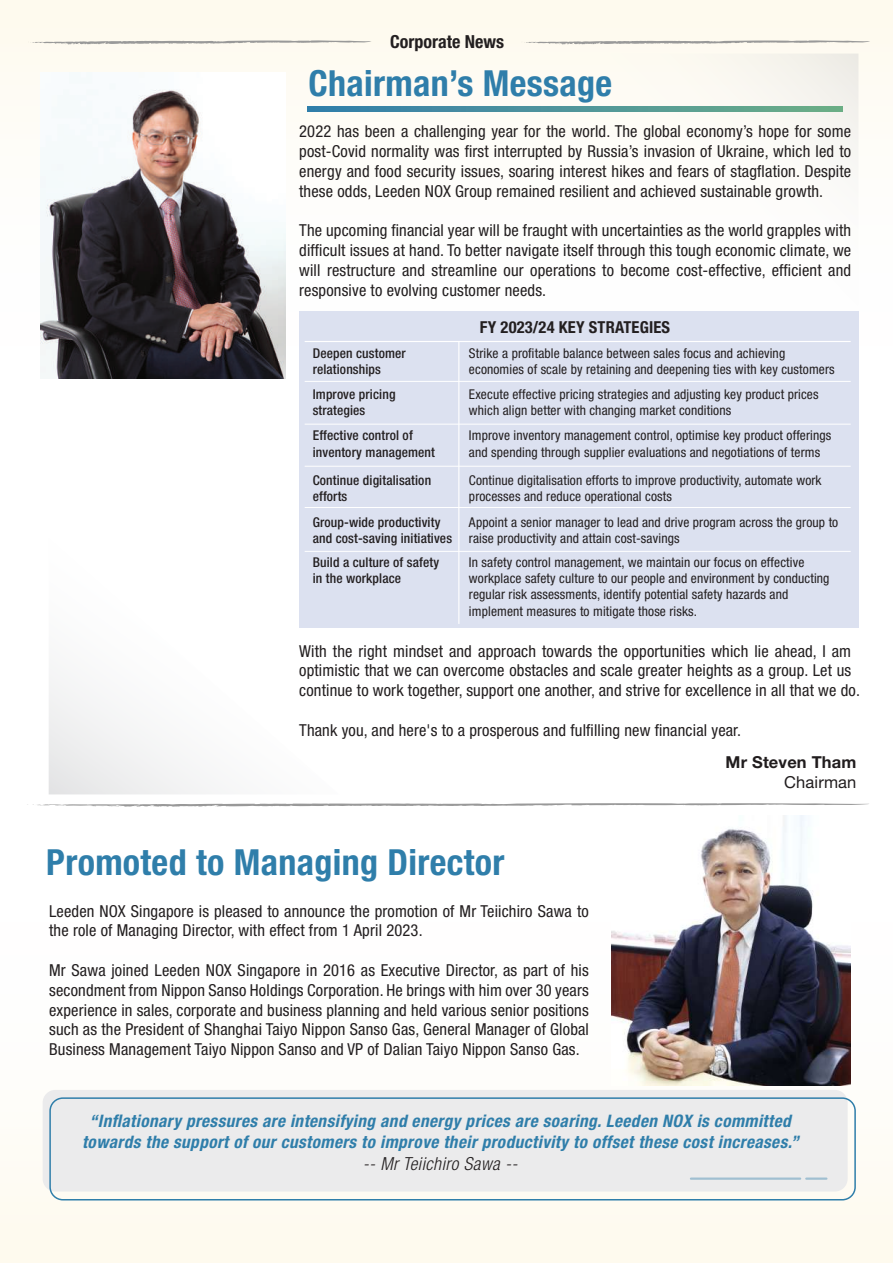
<style>
.page{position:relative;width:893px;height:1263px;background:#fff}
.page>*{position:absolute;margin:0;border:0;box-sizing:border-box;transform-origin:0 0}
.t1{font:700 condensed 36px "Helvetica Neue LT Pro";letter-spacing:.01em;color:#2f7eaa}
.t2{font:italic 300 condensed 18px "Helvetica Neue LT Pro";letter-spacing:.025em;color:#231f20}
.t3{font:700 condensed 18px "Helvetica Neue LT Pro";color:#231f20}
.t4{font:italic 700 condensed 17.25px/20.7px "Helvetica Neue LT Pro";letter-spacing:.025em;color:#2f7eaa;text-align:center}
.t5{font:condensed 16.5px/19.8px "Helvetica Neue LT Pro";letter-spacing:.01em;color:#231f20;text-align:justify}
.t6{font:700 condensed 16.5px "Helvetica Neue LT Pro";letter-spacing:.01em;color:#231f20}
.t7{font:700 16.5px "Helvetica Neue LT Pro";letter-spacing:.01em;color:#211d1e}
.t8{font:16.5px "Helvetica Neue LT Pro";letter-spacing:.01em;color:#211d1e}
.t9{font:condensed 13.5px/16.2px "Helvetica Neue LT Pro";letter-spacing:.01em;color:#231f20}
.t10{font:500 condensed 13.5px/16.2px "Helvetica Neue LT Pro";letter-spacing:.01em;color:#231f20}
</style>
<div class="page">
<div style="left:0;top:834px;width:893px;height:429px;background:linear-gradient(to right,#fefefd,#fcfaf2)"></div>
<div style="left:0;top:0;width:893px;height:432px;background:#fefdf9"></div>
<svg style="left:28px;top:40px;width:343px;height:5px"></svg>
<svg style="left:521px;top:40px;width:349px;height:5px"></svg>
<img style="left:41px;top:89px;width:244px;height:290px">
<svg style="left:49px;top:674px;width:164px;height:120px"></svg>
<div style="left:742px;top:54px;width:116px;height:74px;background:#f6f4ee"></div>
<svg style="left:308px;top:106px;width:534px;height:6px;background:#4f9599"></svg>
<svg style="left:27px;top:803px;width:842px;height:4px"></svg>
<div style="left:299px;top:312px;width:559px;height:316px;background:#dce1f0"></div>
<hr style="left:305px;top:341px;width:546px;height:1px;background:#fff">
<hr style="left:305px;top:381px;width:546px;height:1px;background:#fff">
<hr style="left:305px;top:424px;width:546px;height:1px;background:#fff">
<hr style="left:305px;top:466px;width:546px;height:1px;background:#fff">
<hr style="left:305px;top:507px;width:546px;height:1px;background:#fff">
<hr style="left:305px;top:551px;width:546px;height:1px;background:#fff">
<hr style="left:458px;top:342px;width:1px;height:282px;background:#fff">
<img style="left:611px;top:816px;width:240px;height:269px">
<div style="left:43px;top:1090px;width:805px;height:101px;background:#ebebec;border-radius:13px"></div>
<div style="left:49px;top:1097px;width:807px;height:103px;border:2px solid #2f7eaa;border-radius:13px"></div>
<hr style="left:691px;top:1177px;width:109px;height:3px;background:#2f7eaa">
<hr style="left:806px;top:1177px;width:20px;height:3px;background:#2f7eaa">
<p class="t3" style="left:390px;top:31px;width:115px">Corporate News</p>
<h1 class="t1" style="left:308px;top:62px;width:305px">Chairman’s Message</h1>
<p class="t5" style="left:299px;top:121px;width:553px">2022 has been a challenging year for the world. The global economy’s hope for some post-Covid normality was first interrupted by Russia’s invasion of Ukraine, which led to energy and food security issues, soaring interest hikes and fears of stagflation. Despite these odds, Leeden NOX Group remained resilient and achieved sustainable growth.</p>
<p class="t5" style="left:299px;top:220px;width:553px">The upcoming financial year will be fraught with uncertainties as the world grapples with difficult issues at hand. To better navigate itself through this tough economic climate, we will restructure and streamline our operations to become cost-effective, efficient and responsive to evolving customer needs.</p>
<p class="t6" style="left:480px;top:317px;width:192px">FY 2023/24 KEY STRATEGIES</p>
<p class="t10" style="left:313px;top:345px;width:95px">Deepen customer relationships</p>
<p class="t9" style="left:469px;top:345px;width:367px">Strike a profitable balance between sales focus and achieving economies of scale by retaining and deepening ties with key customers</p>
<p class="t10" style="left:313px;top:386px;width:84px">Improve pricing strategies</p>
<p class="t9" style="left:469px;top:386px;width:351px">Execute effective pricing strategies and adjusting key product prices which align better with changing market conditions</p>
<p class="t10" style="left:313px;top:427px;width:124px">Effective control of inventory management</p>
<p class="t9" style="left:469px;top:427px;width:364px">Improve inventory management control, optimise key product offerings and spending through supplier evaluations and negotiations of terms</p>
<p class="t10" style="left:313px;top:472px;width:120px">Continue digitalisation efforts</p>
<p class="t9" style="left:469px;top:472px;width:354px">Continue digitalisation efforts to improve productivity, automate work processes and reduce operational costs</p>
<p class="t10" style="left:313px;top:513px;width:141px">Group-wide productivity and cost-saving initiatives</p>
<p class="t9" style="left:469px;top:514px;width:371px">Appoint a senior manager to lead and drive program across the group to raise productivity and attain cost-savings</p>
<p class="t10" style="left:313px;top:554px;width:128px">Build a culture of safety in the workplace</p>
<p class="t9" style="left:469px;top:554px;width:362px">In safety control management, we maintain our focus on effective workplace safety culture to our people and environment by conducting regular risk assessments, identify potential safety hazards and implement measures to mitigate those risks.</p>
<p class="t5" style="left:299px;top:641px;width:562px;text-align:left">With the right mindset and approach towards the opportunities which lie ahead, I am optimistic that we can overcome obstacles and scale greater heights as a group. Let us continue to work together, support one another, and strive for excellence in all that we do.</p>
<p class="t5" style="left:299px;top:720px;width:443px">Thank you, and here's to a prosperous and fulfilling new financial year.</p>
<h1 class="t1" style="left:46px;top:841px;width:460px">Promoted to Managing Director</h1>
<p class="t5" style="left:49px;top:901px;width:541px">Leeden NOX Singapore is pleased to announce the promotion of Mr Teiichiro Sawa to the role of Managing Director, with effect from 1 April 2023.</p>
<p class="t5" style="left:49px;top:960px;width:541px">Mr Sawa joined Leeden NOX Singapore in 2016 as Executive Director, as part of his secondment from Nippon Sanso Holdings Corporation. He brings with him over 30 years experience in sales, corporate and business planning and held various senior positions such as the President of Shanghai Taiyo Nippon Sanso Gas, General Manager of Global Business Management Taiyo Nippon Sanso and VP of Dalian Taiyo Nippon Sanso Gas.</p>
<p class="t7" style="left:726px;top:752px;width:132px">Mr Steven Tham</p>
<p class="t8" style="left:784px;top:772px;width:74px">Chairman</p>
<p class="t4" style="left:82px;top:1111px;width:718px">“Inflationary pressures are intensifying and energy prices are soaring. Leeden NOX is committed towards the support of our customers to improve their productivity to offset these cost increases.”</p>
<p class="t2" style="left:363px;top:1153px;width:156px">-- Mr Teiichiro Sawa --</p>
</div>
